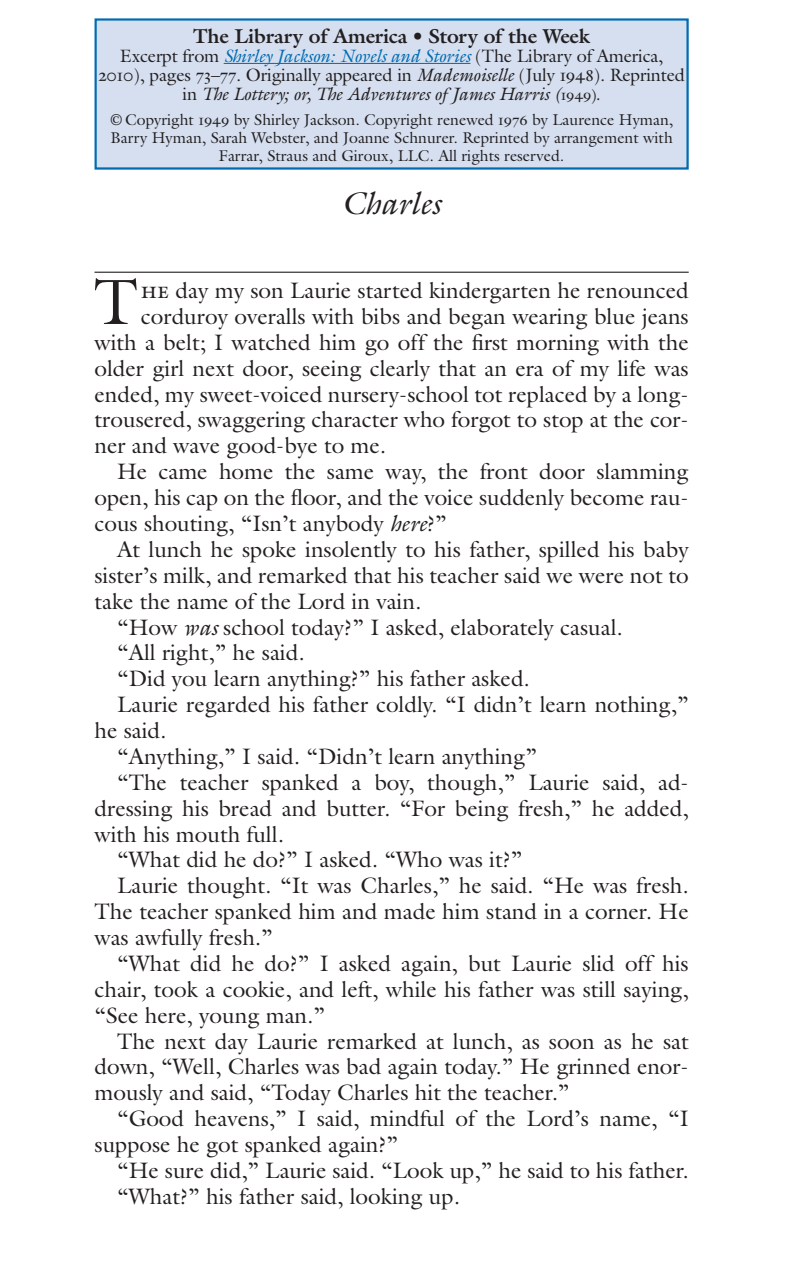
<style>
.page{position:relative;width:790px;height:1276px;background:#fff}
.page>*{position:absolute;margin:0;border:0;box-sizing:border-box;transform-origin:0 0}
.t1{font:64.58px "Galliard";color:#231f20}
.t2{font:italic 31.5px "Galliard";color:#231f20}
.t3{font:22.5px "Galliard";color:#231f20}
.t4{font:700 20.25px "Galliard";letter-spacing:-.01em;color:#231f20}
.t5{font:18px/19.1px "Galliard";letter-spacing:-.01em;color:#231f20;text-align:center}
.t6{font:15.75px/18px "Galliard";color:#231f20;text-align:center}
.s1{font-style:italic;color:#006bb2}
.s2{font-family:"Galliard ITC Rm O Sty CC"}
.s3{font-style:italic}
.s4{font-family:"Galliard ITC Rm O Sty CC";font-size:15.75px}
.s5{font-family:"Galliard ITC Rm S Cap CC"}
</style>
<div class="page">
<hr style="left:94px;top:272px;width:594px;height:1px;background:#231f20">
<div style="left:97px;top:21px;width:589px;height:146px;background:#d5dff0"></div>
<div style="left:94px;top:18px;width:594px;height:152px;border:2px solid #006bb2"></div>
<hr style="left:224px;top:63px;width:246px;height:1px;background:#006bb2">
<p class="t4" style="left:193px;top:24px;width:398px">The Library of America • Story of the Week</p>
<p class="t5" style="left:98px;top:46px;width:588px">Excerpt from <span class="s1">Shirley Jackson: Novels and Stories</span> (The Library of America,<br><span class="s2">2010</span>), pages <span class="s2">73–77</span>. Originally appeared in <span class="s3">Mademoiselle</span> (July <span class="s2">1948</span>). Reprinted in <span class="s3">The Lottery; or, The Adventures of James Harris (</span><span class="s4">1949).</span></p>
<p class="t6" style="left:110px;top:110px;width:565px"><span class="s3">©</span> Copyright <span class="s2">1949</span> by Shirley Jackson. Copyright renewed <span class="s2">1976</span> by Laurence Hyman,<br>Barry Hyman, Sarah Webster, and Joanne Schnurer. Reprinted by arrangement with<br>Farrar, Straus and Giroux, LLC. All rights reserved.</p>
<h2 class="t2" style="left:342px;top:184px;width:100px">Charles</h2>
<h1 class="t1" style="left:94px;top:264px;width:45px">T</h1>
<p class="t3" style="left:141px;top:277px;width:549px"><span class="s5">he</span> day my son Laurie started kindergarten he renounced</p>
<p class="t3" style="left:141px;top:303px;width:549px">corduroy overalls with bibs and began wearing blue jeans</p>
<p class="t3" style="left:94px;top:329px;width:595px">with a belt; I watched him go off the first morning with the</p>
<p class="t3" style="left:94px;top:355px;width:596px">older girl next door, seeing clearly that an era of my life was</p>
<p class="t3" style="left:94px;top:381px;width:596px">ended, my sweet-voiced nursery-school tot replaced by a long-</p>
<p class="t3" style="left:94px;top:406px;width:596px">trousered, swaggering character who forgot to stop at the cor-</p>
<p class="t3" style="left:94px;top:432px;width:293px">ner and wave good-bye to me.</p>
<p class="t3" style="left:117px;top:458px;width:573px">He came home the same way, the front door slamming</p>
<p class="t3" style="left:94px;top:484px;width:596px">open, his cap on the floor, and the voice suddenly become rau-</p>
<p class="t3" style="left:94px;top:510px;width:354px">cous shouting, “Isn’t anybody <span class="s3">here</span>?”</p>
<p class="t3" style="left:117px;top:536px;width:573px">At lunch he spoke insolently to his father, spilled his baby</p>
<p class="t3" style="left:94px;top:562px;width:596px">sister’s milk, and remarked that his teacher said we were not to</p>
<p class="t3" style="left:94px;top:588px;width:328px">take the name of the Lord in vain.</p>
<p class="t3" style="left:117px;top:613px;width:507px">“How <span class="s3">was</span> school today?” I asked, elaborately casual.</p>
<p class="t3" style="left:117px;top:639px;width:189px">“All right,” he said.</p>
<p class="t3" style="left:117px;top:665px;width:414px">“Did you learn anything?” his father asked.</p>
<p class="t3" style="left:117px;top:691px;width:573px">Laurie regarded his father coldly. “I didn’t learn nothing,”</p>
<p class="t3" style="left:94px;top:717px;width:73px">he said.</p>
<p class="t3" style="left:117px;top:743px;width:421px">“Anything,” I said. “Didn’t learn anything”</p>
<p class="t3" style="left:117px;top:769px;width:573px">“The teacher spanked a boy, though,” Laurie said, ad-</p>
<p class="t3" style="left:95px;top:795px;width:596px">dressing his bread and butter. “For being fresh,” he added,</p>
<p class="t3" style="left:95px;top:820px;width:191px">with his mouth full.</p>
<p class="t3" style="left:117px;top:846px;width:407px">“What did he do?” I asked. “Who was it?”</p>
<p class="t3" style="left:117px;top:872px;width:573px">Laurie thought. “It was Charles,” he said. “He was fresh.</p>
<p class="t3" style="left:95px;top:898px;width:595px">The teacher spanked him and made him stand in a corner. He</p>
<p class="t3" style="left:95px;top:924px;width:180px">was awfully fresh.”</p>
<p class="t3" style="left:117px;top:950px;width:573px">“What did he do?” I asked again, but Laurie slid off his</p>
<p class="t3" style="left:95px;top:976px;width:596px">chair, took a cookie, and left, while his father was still saying,</p>
<p class="t3" style="left:95px;top:1002px;width:232px">“See here, young man.”</p>
<p class="t3" style="left:117px;top:1027px;width:573px">The next day Laurie remarked at lunch, as soon as he sat</p>
<p class="t3" style="left:95px;top:1053px;width:596px">down, “Well, Charles was bad again today.” He grinned enor-</p>
<p class="t3" style="left:95px;top:1079px;width:476px">mously and said, “Today Charles hit the teacher.”</p>
<p class="t3" style="left:117px;top:1105px;width:573px">“Good heavens,” I said, mindful of the Lord’s name, “I</p>
<p class="t3" style="left:95px;top:1131px;width:305px">suppose he got spanked again?”</p>
<p class="t3" style="left:117px;top:1157px;width:573px">“He sure did,” Laurie said. “Look up,” he said to his father.</p>
<p class="t3" style="left:117px;top:1183px;width:344px">“What?” his father said, looking up.</p>
</div>
